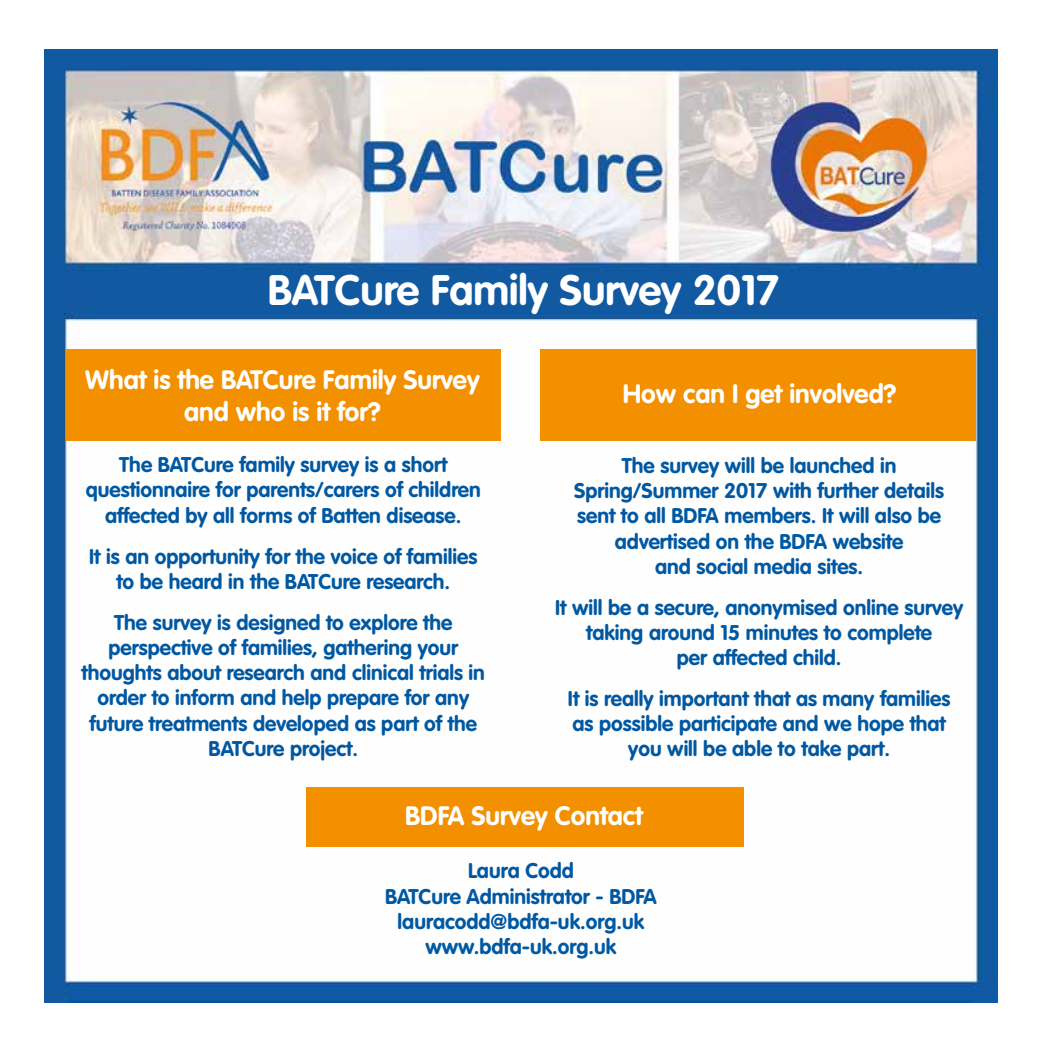
<style>
.page{position:relative;width:1042px;height:1042px;background:#fff}
.page>*{position:absolute;margin:0;border:0;box-sizing:border-box;transform-origin:0 0}
.t1{font:700 42px "VAG Rounded";color:#fff}
.t2{font:700 26.25px/31.5px "VAG Rounded";color:#fff;text-align:center}
.t3{font:700 21px/25.2px "VAG Rounded";color:#0058a2;text-align:center}
</style>
<div class="page">
<img style="left:45px;top:50px;width:952px;height:952px">
<div style="left:66px;top:349px;width:435px;height:92px;background:#f39000"></div>
<div style="left:541px;top:349px;width:435px;height:92px;background:#f39000"></div>
<div style="left:306px;top:787px;width:437px;height:60px;background:#f39000"></div>
<h1 class="t1" style="left:268px;top:265px;width:513px">BATCure Family Survey 2017</h1>
<p class="t2" style="left:85px;top:365px;width:396px">What is the BATCure Family Survey and who is it for?</p>
<p class="t3" style="left:86px;top:453px;width:397px">The BATCure family survey is a short questionnaire for parents/carers of children affected by all forms of Batten disease.</p>
<p class="t3" style="left:89px;top:544px;width:389px">It is an opportunity for the voice of families to be heard in the BATCure research.</p>
<p class="t3" style="left:82px;top:610px;width:405px">The survey is designed to explore the perspective of families, gathering your thoughts about research and clinical trials in order to inform and help prepare for any future treatments developed as part of the BATCure project.</p>
<p class="t2" style="left:623px;top:379px;width:275px">How can I get involved?</p>
<p class="t3" style="left:574px;top:454px;width:371px">The survey will be launched in<br>Spring/Summer 2017 with further details sent to all BDFA members. It will also be advertised on the BDFA website<br>and social media sites.</p>
<p class="t3" style="left:555px;top:595px;width:409px">It will be a secure, anonymised online survey taking around 15 minutes to complete<br>per affected child.</p>
<p class="t3" style="left:568px;top:687px;width:384px">It is really important that as many families as possible participate and we hope that you will be able to take part.</p>
<p class="t2" style="left:405px;top:801px;width:239px">BDFA Survey Contact</p>
<p class="t3" style="left:385px;top:859px;width:273px">Laura Codd<br>BATCure Administrator - BDFA lauracodd@bdfa-uk.org.uk www.bdfa-uk.org.uk</p>
</div>
